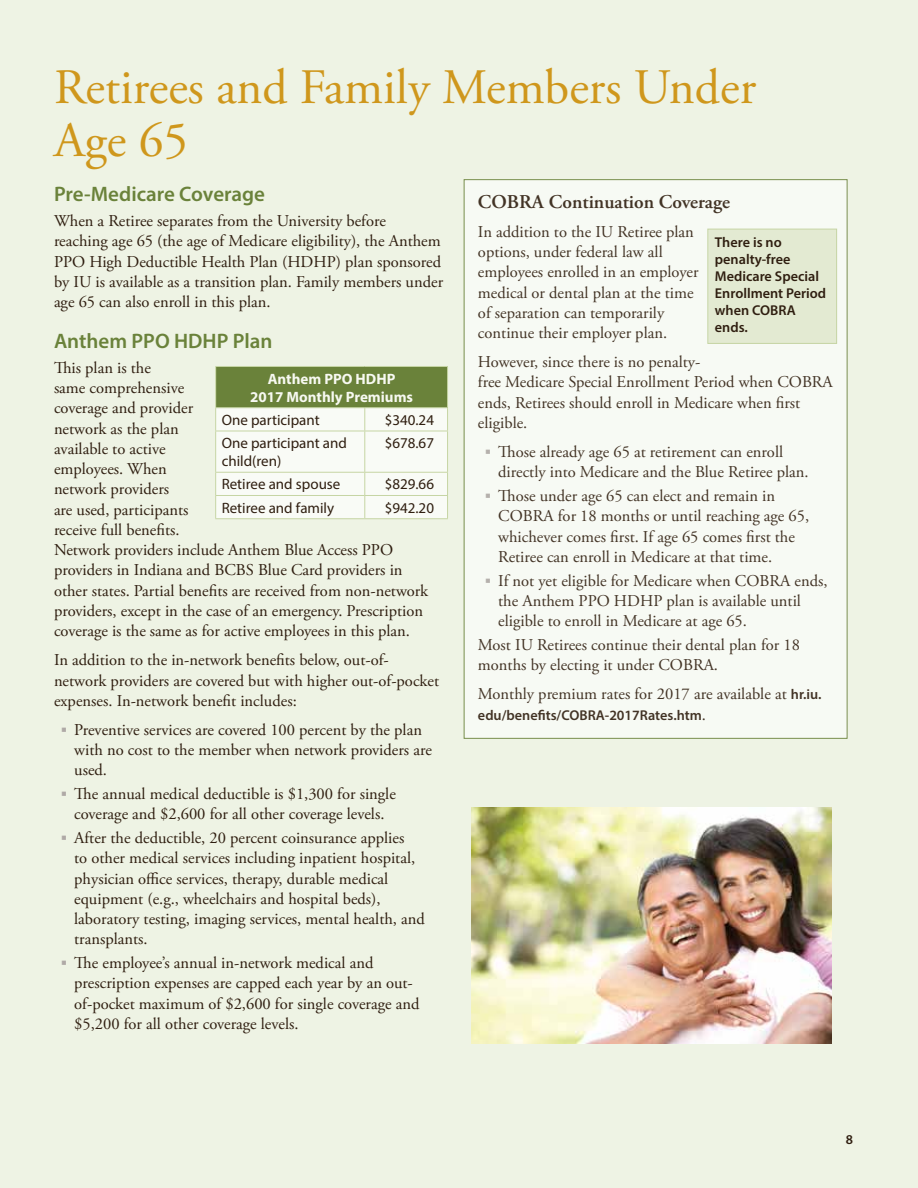
<style>
.page{position:relative;width:918px;height:1188px;background:#eef3e4}
.page>*{position:absolute;margin:0;border:0;box-sizing:border-box;transform-origin:0 0}
.sections{font:49.5px/52.5px "Adobe Garamond Pro";color:#cf971c}
.sub{font:600 21px "Myriad Pro";color:#6a823a}
.t1{font:600 19.5px "Adobe Garamond Pro";color:#2f1e10}
.t2{font:16.5px/20.2px "Adobe Garamond Pro";color:#2f1e10}
.t3{font:15px/18px "Myriad Pro";color:#2f1e10}
.t4{font:700 15px/18px "Myriad Pro";color:#f7f9f1;text-align:center}
.t5{font:600 14.25px/17.1px "Myriad Pro";color:#2f1e10}
.t6{font:600 13.5px "Myriad Pro";color:#2f1e10}
.s1{color:#afa9a6}
.s2{font-family:"Myriad Pro";font-weight:600;font-size:14.25px}
.s3{font-family:"Adobe Garamond Pro";font-weight:400;font-size:16.5px}
</style>
<div class="page">
<div style="left:216px;top:366px;width:232px;height:42px;background:#6a823a"></div>
<hr style="left:215px;top:366px;width:150px;height:1px;background:#c6d5a4">
<hr style="left:215px;top:367px;width:1px;height:40px;background:#c6d5a4">
<hr style="left:365px;top:366px;width:83px;height:1px;background:#c6d5a4">
<hr style="left:447px;top:367px;width:1px;height:40px;background:#c6d5a4">
<hr style="left:215px;top:407px;width:150px;height:1px;background:#c6d5a4">
<hr style="left:365px;top:407px;width:83px;height:1px;background:#c6d5a4">
<svg style="left:215px;top:408px;width:233px;height:110px;background:#f6f9f2"></svg>
<hr style="left:215px;top:518px;width:150px;height:1px;background:#c6d5a4">
<hr style="left:365px;top:518px;width:83px;height:1px;background:#c6d5a4">
<div style="left:464px;top:180px;width:383px;height:558px;background:#f9fbf6"></div>
<div style="left:708px;top:229px;width:129px;height:114px;background:#e3ead2"></div>
<div style="left:707px;top:229px;width:130px;height:115px;border:1px solid #c6d5a4"></div>
<img style="left:472px;top:808px;width:359px;height:235px">
<h1 class="sections" style="left:54px;top:63px;width:704px">Retirees and Family Members Under<br>Age 65</h1>
<h2 class="sub" style="left:54px;top:181px;width:213px">Pre-Medicare Coverage</h2>
<p class="t2" style="left:54px;top:211px;width:391px">When a Retiree separates from the University before reaching age 65 (the age of Medicare eligibility), the Anthem PPO High Deductible Health Plan (HDHP) plan sponsored by IU is available as a transition plan. Family members under age 65 can also enroll in this plan.</p>
<h2 class="sub" style="left:54px;top:328px;width:220px">Anthem PPO HDHP Plan</h2>
<p class="t2" style="left:54px;top:358px;width:376px">This plan is the<br>same comprehensive<br>coverage and provider<br>network as the plan<br>available to active<br>employees. When<br>network providers<br>are used, participants<br>receive full benefits.<br>Network providers include Anthem Blue Access PPO providers in Indiana and BCBS Blue Card providers in other states. Partial benefits are received from non-network providers, except in the case of an emergency. Prescription coverage is the same as for active employees in this plan.</p>
<p class="t2" style="left:54px;top:651px;width:387px">In addition to the in-network benefits below, out-of&shy;network providers are covered but with higher out-of-pocket expenses. In-network benefit includes:</p>
<p class="t2" style="left:74px;top:720px;width:359px;text-indent:-14px"><span class="s1">▪</span> Preventive services are covered 100 percent by the plan with no cost to the member when network providers are used.</p>
<p class="t2" style="left:61px;top:784px;width:337px;text-align:center"><span class="s1">▪</span> The annual medical deductible is $1,300 for single coverage and $2,600 for all other coverage levels.</p>
<p class="t2" style="left:74px;top:828px;width:352px;text-indent:-14px"><span class="s1">▪</span> After the deductible, 20 percent coinsurance applies<br>to other medical services including inpatient hospital, physician office services, therapy, durable medical equipment (e.g., wheelchairs and hospital beds), laboratory testing, imaging services, mental health, and transplants.</p>
<p class="t2" style="left:74px;top:953px;width:347px;text-indent:-14px"><span class="s1">▪</span> The employee’s annual in-network medical and prescription expenses are capped each year by an out&shy;of-pocket maximum of $2,600 for single coverage and $5,200 for all other coverage levels.</p>
<p class="t1" style="left:478px;top:190px;width:254px">COBRA Continuation Coverage</p>
<p class="t2" style="left:478px;top:222px;width:222px">In addition to the IU Retiree plan options, under federal law all employees enrolled in an employer medical or dental plan at the time of separation can temporarily continue their employer plan.</p>
<p class="t2" style="left:478px;top:352px;width:356px">However, since there is no penalty-<br>free Medicare Special Enrollment Period when COBRA ends, Retirees should enroll in Medicare when first eligible.</p>
<p class="t2" style="left:498px;top:442px;width:312px;text-indent:-14px"><span class="s1">▪</span> Those already age 65 at retirement can enroll directly into Medicare and the Blue Retiree plan.</p>
<p class="t2" style="left:498px;top:486px;width:312px;text-indent:-14px"><span class="s1">▪</span> Those under age 65 can elect and remain in COBRA for 18 months or until reaching age 65, whichever comes first. If age 65 comes first the Retiree can enroll in Medicare at that time.</p>
<p class="t2" style="left:498px;top:571px;width:331px;text-indent:-14px"><span class="s1">▪</span> If not yet eligible for Medicare when COBRA ends, the Anthem PPO HDHP plan is available until eligible to enroll in Medicare at age 65.</p>
<p class="t2" style="left:478px;top:635px;width:323px">Most IU Retirees continue their dental plan for 18 months by electing it under COBRA.</p>
<p class="t2" style="left:478px;top:685px;width:345px">Monthly premium rates for 2017 are available at <span class="s2">hr.iu.</span></p>
<p class="t5" style="left:478px;top:706px;width:230px">edu/benefits/COBRA-2017Rates.htm<span class="s3">.</span></p>
<p class="t5" style="left:715px;top:233px;width:113px">There is no penalty-free<br>Medicare Special<br>Enrollment Period when COBRA ends.</p>
<p class="t4" style="left:250px;top:369px;width:164px">Anthem PPO HDHP<br>2017 Monthly Premiums</p>
<p class="t3" style="left:222px;top:411px;width:100px">One participant</p>
<p class="t3" style="left:385px;top:411px;width:51px">$340.24</p>
<p class="t3" style="left:222px;top:434px;width:127px">One participant and child(ren)</p>
<p class="t3" style="left:385px;top:434px;width:51px">$678.67</p>
<p class="t3" style="left:222px;top:475px;width:120px">Retiree and spouse</p>
<p class="t3" style="left:385px;top:475px;width:51px">$829.66</p>
<p class="t3" style="left:222px;top:498px;width:114px">Retiree and family</p>
<p class="t3" style="left:385px;top:498px;width:51px">$942.20</p>
<p class="t6" style="left:846px;top:1131px;width:9px">8</p>
</div>
